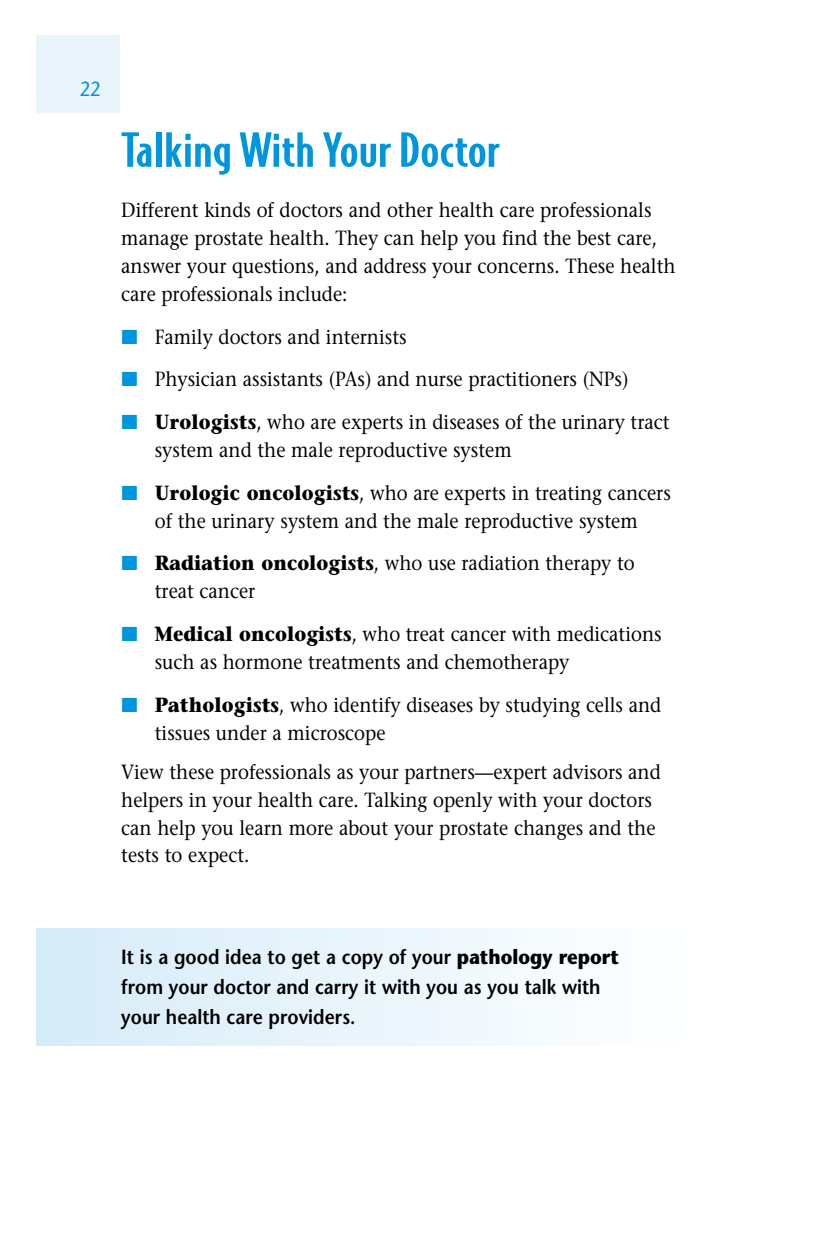
<style>
.page{position:relative;width:828px;height:1260px;background:#fff}
.page>*{position:absolute;margin:0;border:0;box-sizing:border-box;transform-origin:0 0}
.t1{font:500 44.6px "Bodega Sans";color:#0096dd;scale:1.25 1}
.t2{font:20.4px/27.8px "Stone Serif";color:#000;scale:.9 1}
.t3{font:600 20.4px/29.8px "Stone Sans";color:#000;scale:.9 1}
.t4{font:20.4px "Stone Sans";color:#0096dd;scale:.9 1}
.s1{font-family:"Dax Pro";font-weight:900;color:#0096dd}
.s2{font-weight:700}
</style>
<div class="page">
<div style="left:36px;top:36px;width:83px;height:77px;background:#eaf5fb"></div>
<p class="t4" style="left:80px;top:81px;width:25px">22</p>
<h1 class="t1" style="left:121px;top:131px;width:304px">Talking With Your Doctor</h1>
<p class="t2" style="left:121px;top:198px;width:618px">Different kinds of doctors and other health care professionals manage prostate health. They can help you find the best care, answer your questions, and address your concerns. These health care professionals include:</p>
<p class="t2" style="left:121px;top:317px;width:611px;line-height:42.8px"><span class="s1">IIII</span> Family doctors and internists<br><span class="s1">IIII</span> Physician assistants (PAs) and nurse practitioners (NPs)<br><span class="s1">IIII</span> <span class="s2">Urologists</span>, who are experts in diseases of the urinary tract</p>
<p class="t2" style="left:121px;top:431px;width:612px;line-height:42.8px;text-indent:33px">system and the male reproductive system<br><span class="s1">IIII</span> <span class="s2">Urologic oncologists</span>, who are experts in treating cancers</p>
<p class="t2" style="left:121px;top:501px;width:575px;line-height:42.6px;text-align:right">of the urinary system and the male reproductive system<br><span class="s1">IIII</span> <span class="s2">Radiation oncologists</span>, who use radiation therapy to</p>
<p class="t2" style="left:121px;top:572px;width:602px;line-height:42.8px;text-indent:33px">treat cancer<br><span class="s1">IIII</span> <span class="s2">Medical oncologists</span>, who treat cancer with medications</p>
<p class="t2" style="left:121px;top:643px;width:602px;line-height:42.8px;text-indent:33px">such as hormone treatments and chemotherapy<br><span class="s1">IIII</span> <span class="s2">Pathologists</span>, who identify diseases by studying cells and</p>
<p class="t2" style="left:121px;top:715px;width:601px;line-height:39px;text-indent:33px">tissues under a microscope<br>View these professionals as your partners—expert advisors and</p>
<p class="t2" style="left:121px;top:788px;width:595px">helpers in your health care. Talking openly with your doctors can help you learn more about your prostate changes and the tests to expect.</p>
<p class="t3" style="left:121px;top:944px;width:554px">It is a good idea to get a copy of your <span class="s2">pathology report </span>from your doctor and carry it with you as you talk with your health care providers.</p>
</div>
